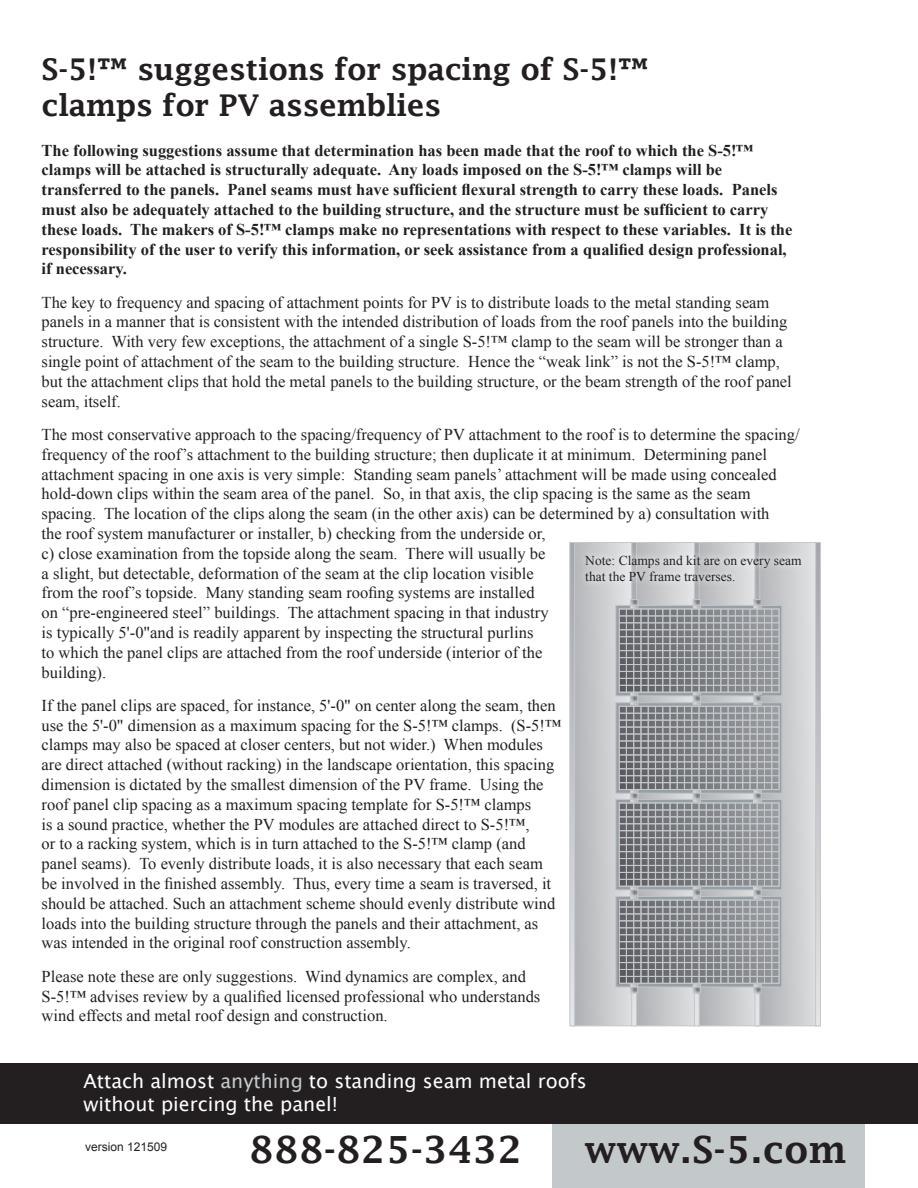
<style>
.page{position:relative;width:918px;height:1188px;background:#fff}
.page>*{position:absolute;margin:0;border:0;box-sizing:border-box;transform-origin:0 0}
.t1{font:600 37.5px "Lucida Fax";color:#231f20}
.t2{font:600 30px/36px "Lucida Fax";letter-spacing:-.01em;color:#231f20}
.t3{font:19.5px/23.4px "Lucida Grande";color:#fff}
.t4{font:16.5px/19.8px "Times New Roman";color:#231f20}
.t5{font:700 16.5px/19.8px "Times New Roman";color:#231f20}
.t6{font:13.5px/16.2px "Times New Roman";color:#231f20}
.t7{font:12px "Arial";color:#231f20}
.s1{color:#c3c8ca}
</style>
<div class="page">
<div style="left:552px;top:1122px;width:313px;height:66px;background:#c3c8ca"></div>
<div style="left:0;top:1063px;width:918px;height:60px;background:#231f20"></div>
<div style="left:569px;top:542px;width:6px;height:484px;border:1px solid #c3c8ce"></div>
<div style="left:815px;top:542px;width:6px;height:484px;border:1px solid #c3c8ce"></div>
<svg style="left:570px;top:542px;width:250px;height:484px;background:#adafb2"></svg>
<svg style="left:578px;top:548px;width:231px;height:40px;background:#cfd0d2"></svg>
<h2 class="t2" style="left:42px;top:51px;width:609px">S-5!™ suggestions for spacing of S-5!™ clamps for PV assemblies</h2>
<p class="t5" style="left:42px;top:140px;width:752px">The following suggestions assume that determination has been made that the roof to which the S-5!™ clamps will be attached is structurally adequate. Any loads imposed on the S-5!™ clamps will be transferred to the panels. Panel seams must have sufficient flexural strength to carry these loads. Panels must also be adequately attached to the building structure, and the structure must be sufficient to carry these loads. The makers of S-5!™ clamps make no representations with respect to these variables. It is the responsibility of the user to verify this information, or seek assistance from a qualified design professional, if necessary.</p>
<p class="t4" style="left:42px;top:292px;width:752px">The key to frequency and spacing of attachment points for PV is to distribute loads to the metal standing seam panels in a manner that is consistent with the intended distribution of loads from the roof panels into the building structure. With very few exceptions, the attachment of a single S-5!™ clamp to the seam will be stronger than a single point of attachment of the seam to the building structure. Hence the “weak link” is not the S-5!™ clamp, but the attachment clips that hold the metal panels to the building structure, or the beam strength of the roof panel seam, itself.</p>
<p class="t4" style="left:42px;top:424px;width:760px">The most conservative approach to the spacing/frequency of PV attachment to the roof is to determine the spacing/ frequency of the roof’s attachment to the building structure; then duplicate it at minimum. Determining panel attachment spacing in one axis is very simple: Standing seam panels’ attachment will be made using concealed hold-down clips within the seam area of the panel. So, in that axis, the clip spacing is the same as the seam spacing. The location of the clips along the seam (in the other axis) can be determined by a) consultation with<br>the roof system manufacturer or installer, b) checking from the underside or,<br>c) close examination from the topside along the seam. There will usually be<br>a slight, but detectable, deformation of the seam at the clip location visible<br>from the roof’s topside. Many standing seam roofing systems are installed<br>on “pre-engineered steel” buildings. The attachment spacing in that industry<br>is typically 5'-0"and is readily apparent by inspecting the structural purlins<br>to which the panel clips are attached from the roof underside (interior of the<br>building).</p>
<p class="t4" style="left:42px;top:695px;width:521px">If the panel clips are spaced, for instance, 5'-0" on center along the seam, then use the 5'-0" dimension as a maximum spacing for the S-5!™ clamps. (S-5!™ clamps may also be spaced at closer centers, but not wider.) When modules are direct attached (without racking) in the landscape orientation, this spacing dimension is dictated by the smallest dimension of the PV frame. Using the roof panel clip spacing as a maximum spacing template for S‑5!™ clamps<br>is a sound practice, whether the PV modules are attached direct to S-5!™,<br>or to a racking system, which is in turn attached to the S-5!™ clamp (and panel seams). To evenly distribute loads, it is also necessary that each seam be involved in the finished assembly. Thus, every time a seam is traversed, it should be attached. Such an attachment scheme should evenly distribute wind loads into the building structure through the panels and their attachment, as was intended in the original roof construction assembly.</p>
<p class="t4" style="left:42px;top:966px;width:500px">Please note these are only suggestions. Wind dynamics are complex, and<br>S-5!™ advises review by a qualified licensed professional who understands wind effects and metal roof design and construction.</p>
<p class="t6" style="left:585px;top:552px;width:218px">Note: Clamps and kit are on every seam that the PV frame traverses.</p>
<p class="t3" style="left:83px;top:1069px;width:505px">Attach almost <span class="s1">anything</span> to standing seam metal roofs without piercing the panel!</p>
<p class="t7" style="left:85px;top:1139px;width:84px">version 121509</p>
<h1 class="t1" style="left:249px;top:1128px;width:275px">888-825-3432</h1>
<h1 class="t1" style="left:585px;top:1128px;width:263px">www.S-5.com</h1>
</div>
